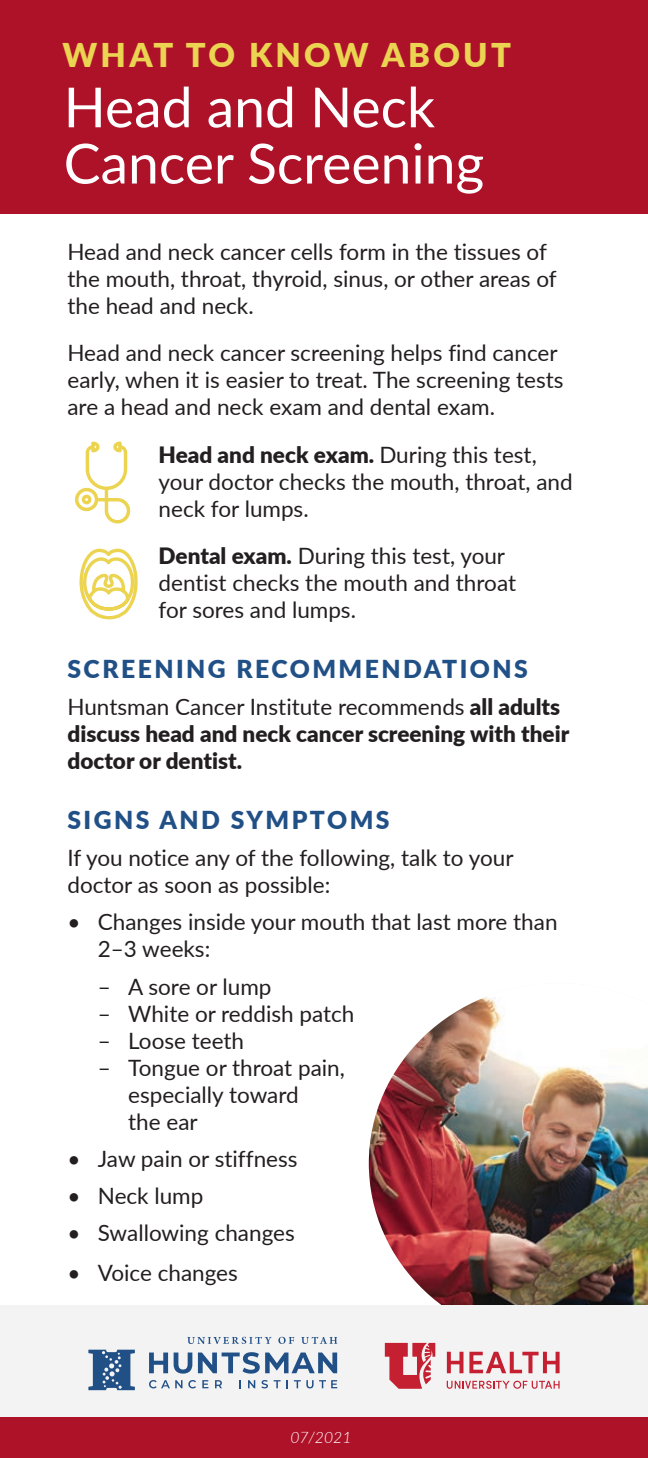
<style>
.page{position:relative;width:648px;height:1458px;background:#fff}
.page>*{position:absolute;margin:0;border:0;box-sizing:border-box;transform-origin:0 0}
.t1{font:55.35px "Lato";color:#fff}
.t2{font:900 32.85px "Lato";letter-spacing:.1em;color:#ebd451}
.t3{font:900 24.75px "Lato";letter-spacing:.1em;color:#215087}
.t4{font:22.5px/27px "Lato";color:#231f20}
.t5{font:900 22.5px/27px "Lato";color:#231f20}
.t6{font:900 22.05px "Lato";color:#fff}
.t7{font:italic 300 15.75px "Lato";color:#fff}
.s1{font-weight:900}
.s2{font-weight:400}
</style>
<div class="page">
<img style="left:369px;top:997px;width:279px;height:308px">
<div style="left:0;top:0;width:648px;height:214px;background:#ae1229"></div>
<div style="left:0;top:1305px;width:648px;height:153px;background:#f3f3f3"></div>
<div style="left:0;top:1418px;width:648px;height:40px;background:#ae1229"></div>
<svg style="left:447px;top:1352px;width:113px;height:21px"></svg>
<svg style="left:447px;top:1381px;width:113px;height:8px"></svg>
<svg style="left:385px;top:1343px;width:51px;height:46px"></svg>
<svg style="left:187px;top:1337px;width:85px;height:7px"></svg>
<svg style="left:278px;top:1337px;width:16px;height:7px"></svg>
<svg style="left:301px;top:1337px;width:36px;height:7px"></svg>
<svg style="left:88px;top:1350px;width:47px;height:40px"></svg>
<svg style="left:149px;top:1380px;width:33px;height:8px"></svg>
<svg style="left:188px;top:1380px;width:8px;height:8px"></svg>
<svg style="left:202px;top:1380px;width:6px;height:8px"></svg>
<svg style="left:215px;top:1380px;width:7px;height:8px"></svg>
<svg style="left:248px;top:1380px;width:7px;height:8px"></svg>
<svg style="left:261px;top:1380px;width:7px;height:8px"></svg>
<svg style="left:274px;top:1380px;width:14px;height:8px"></svg>
<svg style="left:294px;top:1380px;width:43px;height:8px"></svg>
<svg style="left:149px;top:1353px;width:19px;height:20px"></svg>
<svg style="left:174px;top:1353px;width:18px;height:21px"></svg>
<svg style="left:198px;top:1352px;width:139px;height:22px"></svg>
<svg style="left:75px;top:442px;width:56px;height:82px"></svg>
<svg style="left:79px;top:548px;width:59px;height:72px"></svg>
<p class="t2" style="left:62px;top:31px;width:450px">WHAT TO KNOW ABOUT</p>
<p class="t1" style="left:64px;top:68px;width:373px">Head and Neck</p>
<p class="t6" style="left:88px;top:84px;width:267px">WHAT TO KNOW ABOUT</p>
<p class="t1" style="left:64px;top:124px;width:422px">Cancer Screening</p>
<p class="t4" style="left:67px;top:238px;width:491px">Head and neck cancer cells form in the tissues of the mouth, throat, thyroid, sinus, or other areas of the head and neck.</p>
<p class="t4" style="left:67px;top:339px;width:498px">Head and neck cancer screening helps find cancer early, when it is easier to treat. The screening tests are a head and neck exam and dental exam.</p>
<p class="t4" style="left:159px;top:440px;width:416px"><span class="s1">Head and neck exam.</span> During this test, your doctor checks the mouth, throat, and neck for lumps.</p>
<p class="t4" style="left:159px;top:541px;width:359px"><span class="s1">Dental exam.</span> During this test, your dentist checks the mouth and throat for sores and lumps.</p>
<p class="t3" style="left:67px;top:650px;width:462px">SCREENING RECOMMENDATIONS</p>
<p class="t5" style="left:67px;top:692px;width:503px"><span class="s2">Huntsman Cancer Institute recommends</span> all adults discuss head and neck cancer screening with their doctor or dentist.</p>
<p class="t3" style="left:67px;top:802px;width:324px">SIGNS AND SYMPTOMS</p>
<p class="t4" style="left:67px;top:844px;width:448px">If you notice any of the following, talk to your doctor as soon as possible:</p>
<p class="t4" style="left:98px;top:908px;width:461px;text-indent:-30px">• Changes inside your mouth that last more than<br>2–3 weeks:</p>
<p class="t4" style="left:98px;top:972px;width:175px">– A sore or lump</p>
<p class="t4" style="left:98px;top:999px;width:258px">– White or reddish patch</p>
<p class="t4" style="left:98px;top:1026px;width:148px">– Loose teeth</p>
<p class="t4" style="left:128px;top:1053px;width:218px;text-indent:-30px">– Tongue or throat pain, especially toward<br>the ear</p>
<p class="t4" style="left:67px;top:1144px;width:232px">• Jaw pain or stiffness</p>
<p class="t4" style="left:67px;top:1181px;width:137px">• Neck lump</p>
<p class="t4" style="left:67px;top:1218px;width:229px">• Swallowing changes</p>
<p class="t4" style="left:67px;top:1258px;width:172px">• Voice changes</p>
<p class="t7" style="left:290px;top:1426px;width:63px">07/2021</p>
</div>
